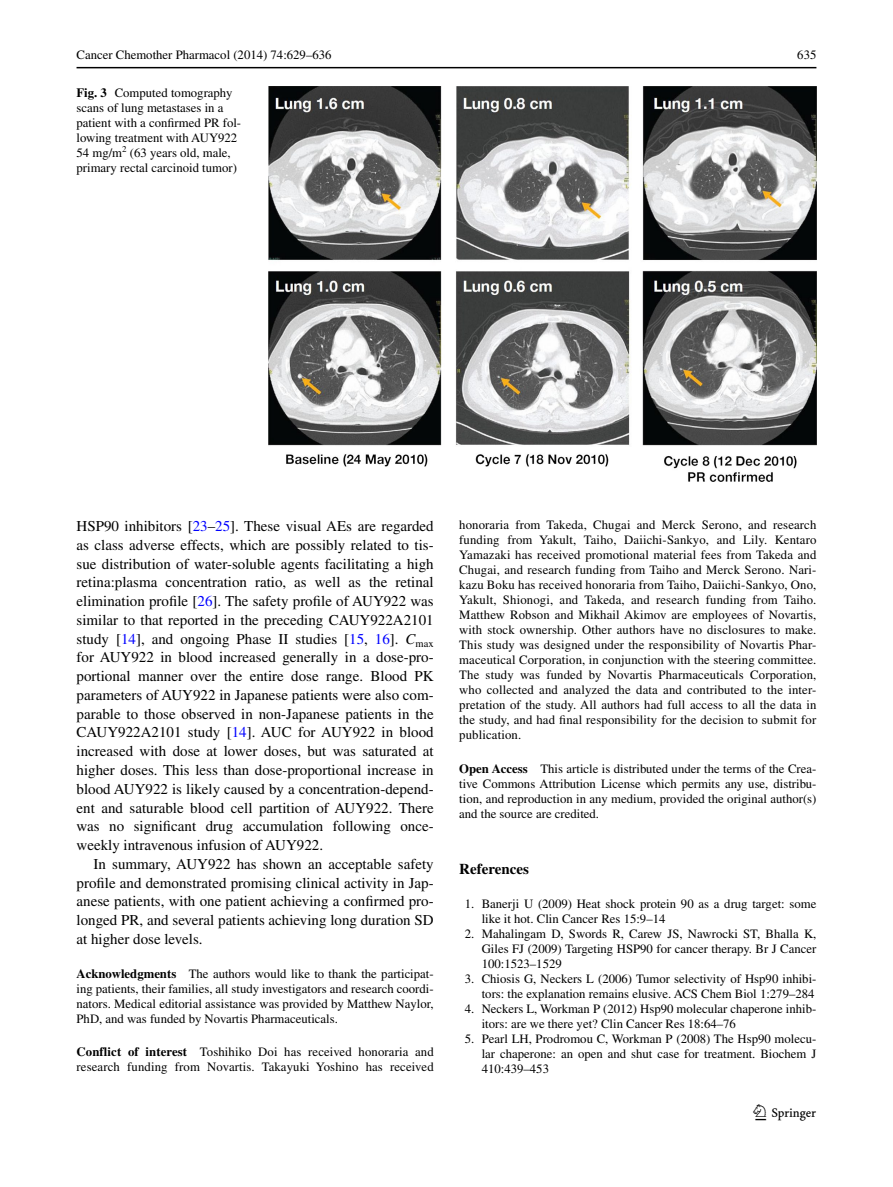
<style>
.page{position:relative;width:893px;height:1187px;background:#fff}
.page>*{position:absolute;margin:0;border:0;box-sizing:border-box;transform-origin:0 0}
.t1{font:22.5px "Springnew";color:#000}
.t2{font:15px/18.8px "Times";color:#000;text-align:justify}
.t3{font:700 15px "Times";color:#000}
.t4{font:12.75px/15px "Times";color:#000;text-align:justify}
.s1{font-weight:700}
.s2{color:#00f}
.s3{font-style:italic}
</style>
<div class="page">
<hr style="left:77px;top:67px;width:739px;height:1px;background:#000">
<img style="left:268px;top:87px;width:548px;height:395px">
<p class="t4" style="left:77px;top:48px;width:256px">Cancer Chemother Pharmacol (2014) 74:629–636</p>
<p class="t4" style="left:797px;top:48px;width:21px">635</p>
<p class="t4" style="left:77px;top:85px;width:166px;text-align:left"><span class="s1">Fig. 3</span> Computed tomography scans of lung metastases in a patient with a confirmed PR fol&shy;lowing treatment with AUY922<br>54 mg/m<sup>2</sup> (63 years old, male, primary rectal carcinoid tumor)</p>
<p class="t2" style="left:77px;top:516px;width:359px">HSP90 inhibitors [<span class="s2">23</span>–<span class="s2">25</span>]. These visual AEs are regarded as class adverse effects, which are possibly related to tis&shy;sue distribution of water-soluble agents facilitating a high retina:plasma concentration ratio, as well as the retinal elimination profile [<span class="s2">26</span>]. The safety profile of AUY922 was similar to that reported in the preceding CAUY922A2101 study [<span class="s2">14</span>], and ongoing Phase II studies [<span class="s2">15</span>, <span class="s2">16</span>]. <span class="s3">C</span><sub>max </sub>for AUY922 in blood increased generally in a dose-pro&shy;portional manner over the entire dose range. Blood PK parameters of AUY922 in Japanese patients were also com&shy;parable to those observed in non-Japanese patients in the CAUY922A2101 study [<span class="s2">14</span>]. AUC for AUY922 in blood increased with dose at lower doses, but was saturated at higher doses. This less than dose-proportional increase in blood AUY922 is likely caused by a concentration-depend&shy;ent and saturable blood cell partition of AUY922. There was no significant drug accumulation following once&shy;weekly intravenous infusion of AUY922.</p>
<p class="t2" style="left:77px;top:854px;width:359px;text-indent:17px">In summary, AUY922 has shown an acceptable safety profile and demonstrated promising clinical activity in Jap&shy;anese patients, with one patient achieving a confirmed pro&shy;longed PR, and several patients achieving long duration SD at higher dose levels.</p>
<p class="t4" style="left:77px;top:965px;width:359px"><span class="s1">Acknowledgments</span> The authors would like to thank the participat&shy;ing patients, their families, all study investigators and research coordi&shy;nators. Medical editorial assistance was provided by Matthew Naylor, PhD, and was funded by Novartis Pharmaceuticals.</p>
<p class="t4" style="left:77px;top:1044px;width:359px"><span class="s1">Conflict of interest</span> Toshihiko Doi has received honoraria and research funding from Novartis. Takayuki Yoshino has received</p>
<p class="t4" style="left:459px;top:517px;width:359px">honoraria from Takeda, Chugai and Merck Serono, and research funding from Yakult, Taiho, Daiichi-Sankyo, and Lily. Kentaro Yamazaki has received promotional material fees from Takeda and Chugai, and research funding from Taiho and Merck Serono. Nari&shy;kazu Boku has received honoraria from Taiho, Daiichi-Sankyo, Ono, Yakult, Shionogi, and Takeda, and research funding from Taiho.<br>Matthew Robson and Mikhail Akimov are employees of Novartis, with stock ownership. Other authors have no disclosures to make.<br>This study was designed under the responsibility of Novartis Phar&shy;maceutical Corporation, in conjunction with the steering committee.<br>The study was funded by Novartis Pharmaceuticals Corporation, who collected and analyzed the data and contributed to the inter&shy;pretation of the study. All authors had full access to all the data in the study, and had final responsibility for the decision to submit for publication.</p>
<p class="t4" style="left:459px;top:761px;width:359px"><span class="s1">Open Access</span> This article is distributed under the terms of the Crea&shy;tive Commons Attribution License which permits any use, distribu&shy;tion, and reproduction in any medium, provided the original author(s) and the source are credited.</p>
<p class="t3" style="left:459px;top:860px;width:71px">References</p>
<p class="t4" style="left:482px;top:896px;width:336px;text-indent:-17px">1. Banerji U (2009) Heat shock protein 90 as a drug target: some like it hot. Clin Cancer Res 15:9–14</p>
<p class="t4" style="left:482px;top:926px;width:336px;text-indent:-17px">2. Mahalingam D, Swords R, Carew JS, Nawrocki ST, Bhalla K, Giles FJ (2009) Targeting HSP90 for cancer therapy. Br J Cancer 100:1523–1529</p>
<p class="t4" style="left:465px;top:971px;width:353px;text-align:right">3. Chiosis G, Neckers L (2006) Tumor selectivity of Hsp90 inhibi&shy;tors: the explanation remains elusive. ACS Chem Biol 1:279–284</p>
<p class="t4" style="left:482px;top:1001px;width:336px;text-indent:-17px">4. Neckers L, Workman P (2012) Hsp90 molecular chaperone inhib&shy;itors: are we there yet? Clin Cancer Res 18:64–76</p>
<p class="t4" style="left:482px;top:1031px;width:336px;text-indent:-17px">5. Pearl LH, Prodromou C, Workman P (2008) The Hsp90 molecu&shy;lar chaperone: an open and shut case for treatment. Biochem J 410:439–453</p>
<h1 class="t1" style="left:755px;top:1104px;width:62px">1 3</h1>
</div>
